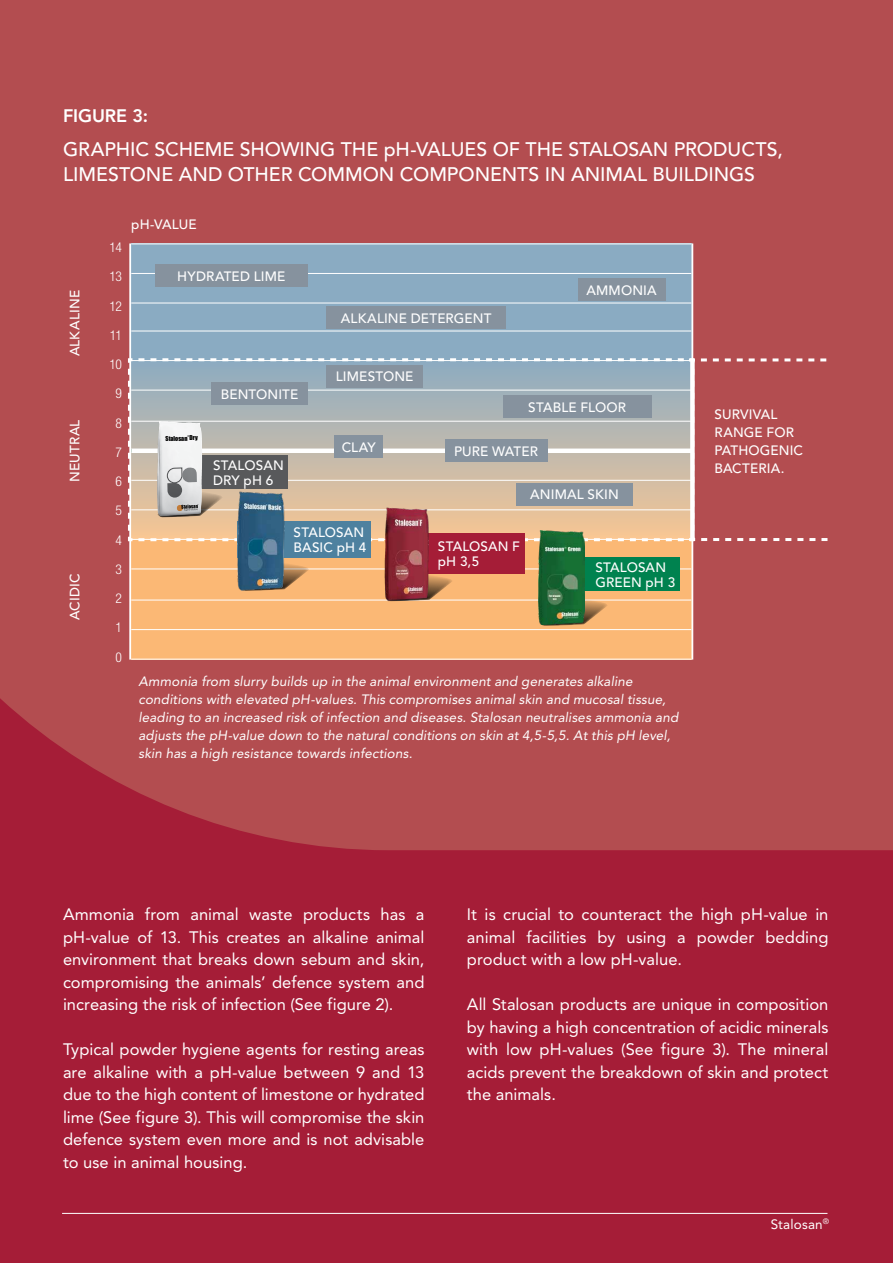
<style>
.page{position:relative;width:893px;height:1263px;background:#a51d37}
.page>*{position:absolute;margin:0;border:0;box-sizing:border-box;transform-origin:0 0}
.Stalosan_Produkt_MR{font:500 19.5px/25.5px "Avenir LT Std";letter-spacing:-.005em;color:#fff}
.Stalosan_Figur_Nr_Ne{font:800 18px "Avenir LT Std";color:#fff}
.Stalosan_Body_Negati{font:16.5px/22.5px "Avenir LT Std";letter-spacing:.005em;color:#fff;text-align:justify}
.Stalosan_Figur_Body{font:italic 13.5px/18px "Avenir LT Std";letter-spacing:.01em;color:#fff}
.Stalosan_Figur_Body-2{font:500 13.5px/15px "Avenir LT Std";letter-spacing:.01em;color:#fff}
.Stalosan_Figur_Tal_N{font:300 condensed 13.5px "Helvetica Neue LT Std";letter-spacing:-.05em;color:#fff}
.t1{font:13.5px "Avenir LT Std";letter-spacing:.015em;color:#fff}
.t2{font:6.15px "Impact";color:#000}
</style>
<div class="page">
<div style="left:0;top:0;width:893px;height:850px;background:#b34d50"></div>
<div style="left:131px;top:448px;width:560px;height:212px;background:#fbb875"></div>
<div style="left:131px;top:244px;width:560px;height:205px;background:#8aabc2"></div>
<hr style="left:131px;top:331px;width:560px;height:1px;background:#fff">
<hr style="left:131px;top:659px;width:560px;height:1px;background:#fff">
<hr style="left:131px;top:629px;width:560px;height:1px;background:#fff">
<hr style="left:131px;top:600px;width:560px;height:1px;background:#fff">
<hr style="left:131px;top:568px;width:560px;height:1px;background:#fff">
<hr style="left:131px;top:303px;width:560px;height:1px;background:#fff">
<hr style="left:131px;top:273px;width:560px;height:1px;background:#fff">
<hr style="left:131px;top:243px;width:560px;height:1px;background:#fff">
<hr style="left:129px;top:243px;width:2px;height:417px;background:#fff">
<hr style="left:691px;top:243px;width:2px;height:417px;background:#fff">
<div style="left:155px;top:264px;width:153px;height:23px;background:#86929e"></div>
<div style="left:327px;top:306px;width:179px;height:23px;background:#86929e"></div>
<div style="left:578px;top:278px;width:87px;height:23px;background:#86929e"></div>
<div style="left:238px;top:521px;width:133px;height:37px;background:#4e819f"></div>
<div style="left:547px;top:557px;width:132px;height:34px;background:#00824f"></div>
<div style="left:387px;top:533px;width:138px;height:40px;background:#a51d37"></div>
<svg style="left:438px;top:577px;width:15px;height:24px"></svg>
<img style="left:371px;top:541px;width:67px;height:61px">
<svg style="left:294px;top:565px;width:15px;height:17px"></svg>
<img style="left:223px;top:541px;width:71px;height:50px">
<svg style="left:540px;top:598px;width:68px;height:28px"></svg>
<img style="left:539px;top:541px;width:45px;height:83px">
<hr style="left:62px;top:1213px;width:765px;height:1px;background:#fff">
<svg style="left:128px;top:358px;width:699px;height:183px;background:#b29d9a"></svg>
<p class="Stalosan_Figur_Nr_Ne" style="left:63px;top:105px;width:87px">FIGURE 3:</p>
<p class="Stalosan_Produkt_MR" style="left:63px;top:137px;width:721px">GRAPHIC SCHEME SHOWING THE pH-VALUES OF THE STALOSAN PRODUCTS,<br>LIMESTONE AND OTHER COMMON COMPONENTS IN ANIMAL BUILDINGS</p>
<p class="Stalosan_Figur_Body-2" style="left:68px;top:356px;width:68px;rotate:-90deg">ALKALINE</p>
<p class="Stalosan_Figur_Body-2" style="left:68px;top:482px;width:64px;rotate:-90deg">NEUTRAL</p>
<p class="Stalosan_Figur_Body-2" style="left:68px;top:620px;width:48px;rotate:-90deg">ACIDIC</p>
<p class="Stalosan_Figur_Tal_N" style="left:110px;top:240px;width:14px">14</p>
<p class="Stalosan_Figur_Tal_N" style="left:110px;top:269px;width:14px">13</p>
<p class="Stalosan_Figur_Tal_N" style="left:110px;top:298px;width:14px">12</p>
<p class="Stalosan_Figur_Tal_N" style="left:110px;top:327px;width:14px">11</p>
<p class="Stalosan_Figur_Tal_N" style="left:109px;top:357px;width:14px">10</p>
<p class="Stalosan_Figur_Tal_N" style="left:115px;top:386px;width:8px">9</p>
<p class="Stalosan_Figur_Tal_N" style="left:115px;top:415px;width:8px">8</p>
<p class="Stalosan_Figur_Tal_N" style="left:115px;top:444px;width:8px">7</p>
<p class="Stalosan_Figur_Tal_N" style="left:115px;top:474px;width:8px">6</p>
<p class="Stalosan_Figur_Tal_N" style="left:115px;top:503px;width:8px">5</p>
<p class="Stalosan_Figur_Tal_N" style="left:115px;top:532px;width:8px">4</p>
<p class="Stalosan_Figur_Tal_N" style="left:115px;top:561px;width:8px">3</p>
<p class="Stalosan_Figur_Tal_N" style="left:115px;top:591px;width:8px">2</p>
<p class="Stalosan_Figur_Tal_N" style="left:115px;top:620px;width:8px">1</p>
<p class="Stalosan_Figur_Tal_N" style="left:115px;top:649px;width:8px">0</p>
<p class="Stalosan_Figur_Body-2" style="left:131px;top:217px;width:67px">pH-VALUE</p>
<p class="Stalosan_Figur_Body-2" style="left:177px;top:269px;width:110px">HYDRATED LIME</p>
<p class="Stalosan_Figur_Body-2" style="left:221px;top:387px;width:79px">BENTONITE</p>
<p class="Stalosan_Figur_Body-2" style="left:341px;top:311px;width:152px">ALKALINE DETERGENT</p>
<p class="Stalosan_Figur_Body-2" style="left:336px;top:370px;width:79px">LIMESTONE</p>
<p class="Stalosan_Figur_Body-2" style="left:586px;top:283px;width:72px">AMMONIA</p>
<p class="Stalosan_Figur_Body-2" style="left:528px;top:400px;width:99px">STABLE FLOOR</p>
<p class="t2" style="left:165px;top:434px;width:34px;rotate:-2deg">Stalosan Dry</p>
<p class="Stalosan_Figur_Body-2" style="left:213px;top:458px;width:72px">STALOSAN<br>DRY pH 6</p>
<p class="Stalosan_Figur_Body-2" style="left:342px;top:440px;width:36px">CLAY</p>
<p class="Stalosan_Figur_Body-2" style="left:454px;top:444px;width:85px">PURE WATER</p>
<p class="Stalosan_Figur_Body-2" style="left:530px;top:487px;width:90px">ANIMAL SKIN</p>
<p class="Stalosan_Figur_Body-2" style="left:294px;top:525px;width:74px">STALOSAN<br>BASIC pH 4</p>
<p class="Stalosan_Figur_Body-2" style="left:595px;top:560px;width:81px">STALOSAN<br>GREEN pH 3</p>
<p class="Stalosan_Figur_Body-2" style="left:438px;top:539px;width:84px">STALOSAN F pH 3,5</p>
<p class="Stalosan_Figur_Body" style="left:138px;top:672px;width:541px">Ammonia from slurry builds up in the animal environment and generates alkaline conditions with elevated pH-values. This compromises animal skin and mucosal tissue, leading to an increased risk of infection and diseases. Stalosan neutralises ammonia and adjusts the pH-value down to the natural conditions on skin at 4,5-5,5. At this pH level, skin has a high resistance towards infections.</p>
<p class="Stalosan_Figur_Body-2" style="left:714px;top:406px;width:90px;line-height:18px">SURVIVAL<br>RANGE FOR<br>PATHOGENIC<br>BACTERIA.</p>
<p class="Stalosan_Body_Negati" style="left:63px;top:903px;width:363px">Ammonia from animal waste products has a pH-value of 13. This creates an alkaline animal environment that breaks down sebum and skin, compromising the animals’ defence system and increasing the risk of infection (See figure 2).</p>
<p class="Stalosan_Body_Negati" style="left:63px;top:1038px;width:363px">Typical powder hygiene agents for resting areas are alkaline with a pH-value between 9 and 13 due to the high content of limestone or hydrated lime (See figure 3). This will compromise the skin defence system even more and is not advisable to use in animal housing.</p>
<p class="Stalosan_Body_Negati" style="left:467px;top:903px;width:363px">It is crucial to counteract the high pH-value in animal facilities by using a powder bedding product with a low pH-value.</p>
<p class="Stalosan_Body_Negati" style="left:467px;top:993px;width:363px">All Stalosan products are unique in composition by having a high concentration of acidic minerals with low pH-values (See figure 3). The mineral acids prevent the breakdown of skin and protect the animals.</p>
<p class="t1" style="left:771px;top:1216px;width:60px">Stalosan<sup>®</sup></p>
</div>
